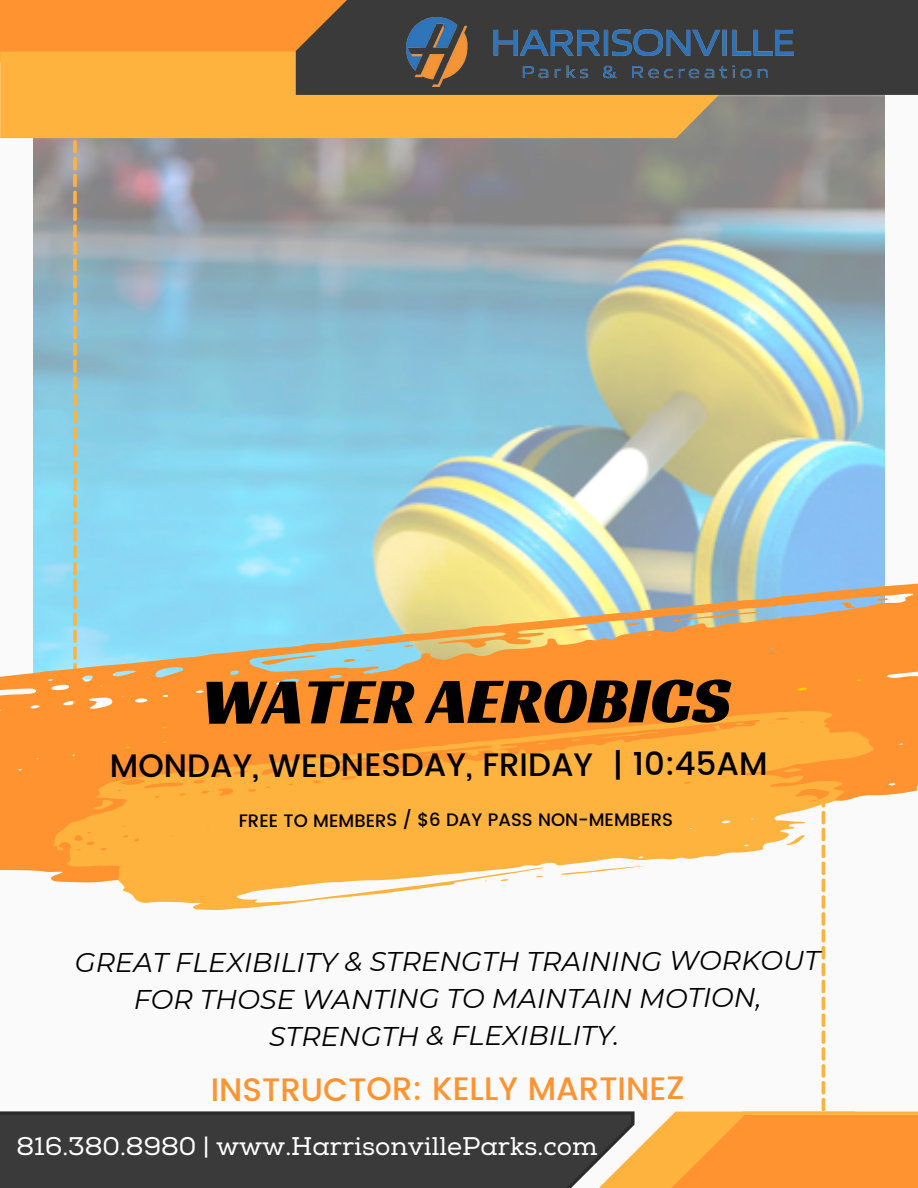
<style>
.page{position:relative;width:918px;height:1188px;background:#fafafa}
.page>*{position:absolute;margin:0;border:0;box-sizing:border-box;transform-origin:0 0}
.t1{font:66px "Racing Sans One";color:#000}
.t2{font:500 32.4px "Poppins";letter-spacing:-.005em;color:#000}
.t3{font:500 32.4px "Poppins";letter-spacing:-.005em;color:#ff9330}
.t4{font:italic 27px/37px "Montserrat";letter-spacing:-.005em;color:#000;text-align:center}
.t5{font:25.5px "Nexa Slab";color:#fff}
.t6{font:500 18px "Poppins";letter-spacing:-.005em;color:#000}
</style>
<div class="page">
<img style="left:33px;top:95px;width:852px;height:469px">
<svg style="left:73px;top:138px;width:4px;height:426px;background:#dcb56a"></svg>
<div style="left:0;top:0;width:911px;height:62px;background:#ff9330"></div>
<div style="left:0;top:52px;width:749px;height:86px;background:#ffb33f"></div>
<div style="left:0;top:1111px;width:561px;height:77px;background:#3a3a3a"></div>
<div style="left:296px;top:0;width:622px;height:95px;background:#3a3a3a"></div>
<svg style="left:0;top:564px;width:918px;height:308px;background:#c8c3a0"></svg>
<svg style="left:261px;top:655px;width:56px;height:11px"></svg>
<svg style="left:343px;top:658px;width:13px;height:4px"></svg>
<svg style="left:404px;top:645px;width:10px;height:2px"></svg>
<svg style="left:47px;top:700px;width:514px;height:211px;background:#feb050"></svg>
<svg style="left:92px;top:799px;width:22px;height:11px"></svg>
<svg style="left:56px;top:846px;width:8px;height:5px"></svg>
<svg style="left:500px;top:879px;width:9px;height:2px"></svg>
<svg style="left:536px;top:876px;width:7px;height:2px"></svg>
<svg style="left:331px;top:760px;width:37px;height:7px"></svg>
<svg style="left:537px;top:742px;width:10px;height:3px"></svg>
<svg style="left:561px;top:597px;width:357px;height:591px"></svg>
<svg style="left:385px;top:757px;width:21px;height:8px"></svg>
<img style="left:406px;top:17px;width:387px;height:69px">
<h1 class="t1" style="left:201px;top:658px;width:531px">WATER AEROBICS</h1>
<p class="t2" style="left:110px;top:746px;width:660px">MONDAY, WEDNESDAY, FRIDAY | 10:45AM</p>
<p class="t6" style="left:239px;top:810px;width:436px">FREE TO MEMBERS / $6 DAY PASS NON-MEMBERS</p>
<p class="t4" style="left:75px;top:943px;width:747px">GREAT FLEXIBILITY &amp; STRENGTH TRAINING WORKOUT<br>FOR THOSE WANTING TO MAINTAIN MOTION,<br>STRENGTH &amp; FLEXIBILITY.</p>
<p class="t3" style="left:211px;top:1070px;width:476px">INSTRUCTOR: KELLY MARTINEZ</p>
<p class="t5" style="left:17px;top:1132px;width:582px">816.380.8980 | www.HarrisonvilleParks.com</p>
</div>
